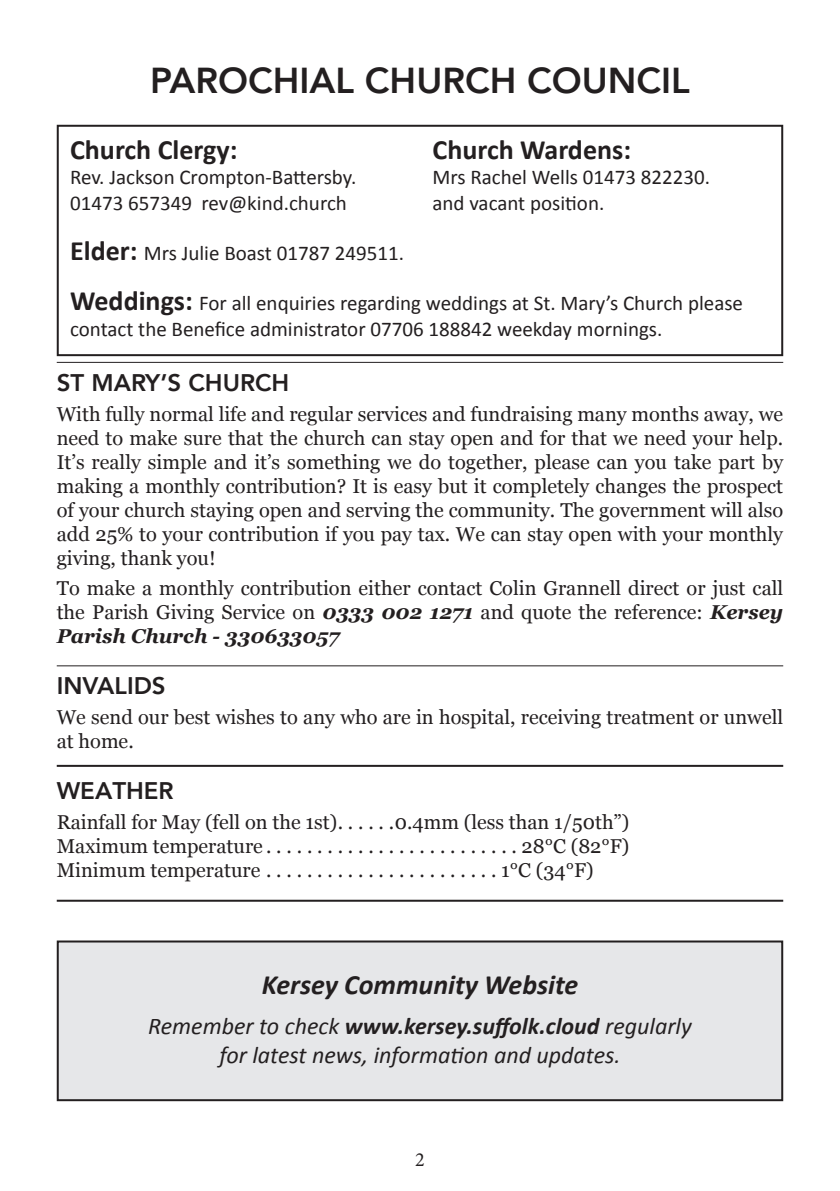
<style>
.page{position:relative;width:840px;height:1191px;background:#fff}
.page>*{position:absolute;margin:0;border:0;box-sizing:border-box;transform-origin:0 0}
.t1{font:800 36px "Avenir";color:#231f20}
.t2{font:700 28px "Calibri";color:#231f20}
.t3{font:italic 700 28px "Calibri";color:#231f20}
.t4{font:italic 24px/28.8px "Calibri";color:#231f20;text-align:center}
.t5{font:800 24px "Avenir";color:#231f20}
.t6{font:21px/25.2px "Calibri";color:#231f20}
.t7{font:20px/24px "Georgia";color:#231f20;text-align:justify}
.t8{font:20px "Minion Pro";color:#231f20}
.s1{font-weight:700;font-size:28px}
.s2{font-weight:700;font-style:italic}
.s3{font-weight:700}
</style>
<div class="page">
<div style="left:57px;top:125px;width:725px;height:231px;border:2px solid #231f20"></div>
<hr style="left:57px;top:362px;width:725px;height:1px;background:#231f20">
<hr style="left:57px;top:665px;width:725px;height:1px;background:#231f20">
<hr style="left:57px;top:765px;width:725px;height:2px;background:#231f20">
<hr style="left:57px;top:899px;width:725px;height:2px;background:#231f20">
<div style="left:58px;top:941px;width:723px;height:159px;background:#e6e7e9"></div>
<div style="left:57px;top:940px;width:725px;height:161px;border:2px solid #231f20"></div>
<h1 class="t1" style="left:150px;top:52px;width:541px">PAROCHIAL CHURCH COUNCIL</h1>
<h2 class="t2" style="left:70px;top:132px;width:169px">Church Clergy:</h2>
<h2 class="t2" style="left:432px;top:132px;width:200px">Church Wardens:</h2>
<p class="t6" style="left:70px;top:165px;width:287px">Rev. Jackson Crompton-Battersby.</p>
<p class="t6" style="left:432px;top:165px;width:279px">Mrs Rachel Wells 01473 822230.</p>
<p class="t6" style="left:70px;top:190px;width:278px">01473 657349 rev@kind.church</p>
<p class="t6" style="left:432px;top:190px;width:173px">and vacant position.</p>
<p class="t6" style="left:70px;top:240px;width:335px"><span class="s1">Elder:</span> Mrs Julie Boast 01787 249511.</p>
<p class="t6" style="left:70px;top:291px;width:674px"><span class="s1">Weddings:</span> For all enquiries regarding weddings at St. Mary’s Church please contact the Benefice administrator 07706 188842 weekday mornings.</p>
<p class="t5" style="left:57px;top:364px;width:234px">ST MARY’S CHURCH</p>
<p class="t7" style="left:57px;top:401px;width:727px">With fully normal life and regular services and fundraising many months away, we need to make sure that the church can stay open and for that we need your help.<br>It’s really simple and it’s something we do together, please can you take part by making a monthly contribution? It is easy but it completely changes the prospect of your church staying open and serving the community. The government will also add 25% to your contribution if you pay tax. We can stay open with your monthly giving, thank you!</p>
<p class="t7" style="left:57px;top:575px;width:727px">To make a monthly contribution either contact Colin Grannell direct or just call the Parish Giving Service on <span class="s2">0333 002 1271</span> and quote the reference: <span class="s2">Kersey Parish Church - 330633057</span></p>
<p class="t5" style="left:57px;top:667px;width:110px">INVALIDS</p>
<p class="t7" style="left:57px;top:704px;width:727px">We send our best wishes to any who are in hospital, receiving treatment or unwell at home.</p>
<p class="t5" style="left:57px;top:772px;width:118px">WEATHER</p>
<p class="t7" style="left:57px;top:809px;width:287px">Rainfall for May (fell on the 1st) .....</p>
<p class="t7" style="left:394px;top:809px;width:236px">0.4mm (less than 1/50th”)</p>
<p class="t7" style="left:57px;top:833px;width:216px">Maximum temperature .........................</p>
<p class="t7" style="left:521px;top:833px;width:109px">28°C (82°F)</p>
<p class="t7" style="left:57px;top:857px;width:210px">Minimum temperature ........................</p>
<p class="t7" style="left:501px;top:857px;width:94px">1°C (34°F)</p>
<h2 class="t3" style="left:261px;top:967px;width:318px">Kersey Community Website</h2>
<p class="t4" style="left:148px;top:1011px;width:545px">Remember to check <span class="s3">www.kersey.suffolk.cloud</span> regularly for latest news, information and updates.</p>
<p class="t8" style="left:415px;top:1146px;width:11px">2</p>
</div>
